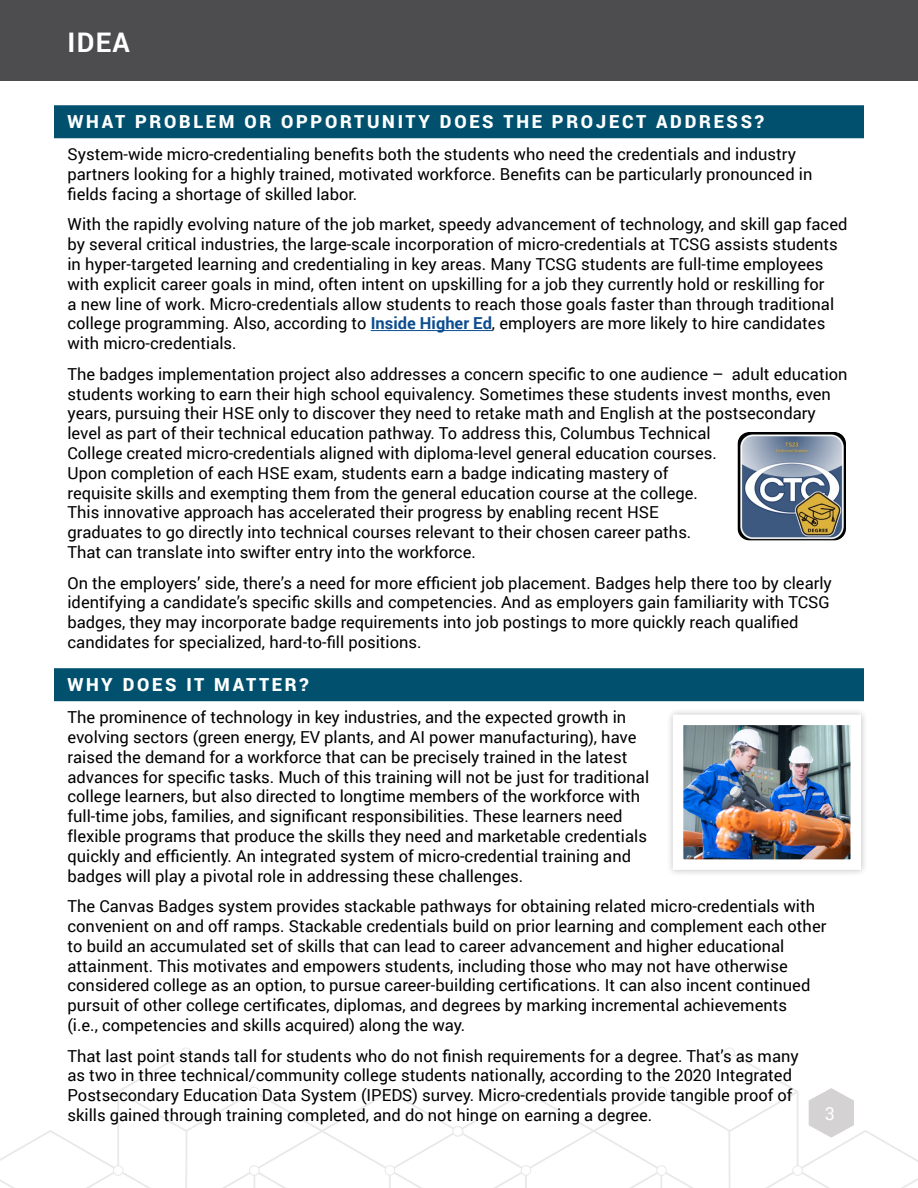
<style>
.page{position:relative;width:918px;height:1188px;background:#fff}
.page>*{position:absolute;margin:0;border:0;box-sizing:border-box;transform-origin:0 0}
.t1{font:700 27px "Roboto";color:#fff}
.t2{font:900 18px "Roboto";letter-spacing:.15em;color:#fff}
.t3{font:18px "Roboto";color:#fff}
.t4{font:16.5px/19.8px "Roboto";color:#000}
.s1{font-weight:700;color:#0c4d90}
</style>
<div class="page">
<svg style="left:463px;top:1047px;width:455px;height:141px"></svg>
<svg style="left:0;top:1047px;width:463px;height:141px"></svg>
<svg style="left:807px;top:1086px;width:48px;height:53px"></svg>
<div style="left:0;top:0;width:918px;height:81px;background:#4d4d4f"></div>
<div style="left:54px;top:105px;width:810px;height:33px;background:#01506e"></div>
<hr style="left:371px;top:330px;width:121px;height:1px;background:#0c4d90">
<div style="left:54px;top:668px;width:810px;height:33px;background:#01506e"></div>
<img style="left:738px;top:432px;width:108px;height:108px">
<div style="left:666px;top:707px;width:202px;height:170px;background:#000;opacity:.25"></div>
<img style="left:684px;top:726px;width:166px;height:133px">
<h1 class="t1" style="left:68px;top:23px;width:64px">IDEA</h1>
<p class="t2" style="left:68px;top:109px;width:698px">WHAT PROBLEM OR OPPORTUNITY DOES THE PROJECT ADDRESS?</p>
<p class="t4" style="left:68px;top:144px;width:746px">System-wide micro-credentialing benefits both the students who need the credentials and industry partners looking for a highly trained, motivated workforce. Benefits can be particularly pronounced in fields facing a shortage of skilled labor.</p>
<p class="t4" style="left:68px;top:214px;width:781px">With the rapidly evolving nature of the job market, speedy advancement of technology, and skill gap faced by several critical industries, the large-scale incorporation of micro-credentials at TCSG assists students in hyper-targeted learning and credentialing in key areas. Many TCSG students are full-time employees with explicit career goals in mind, often intent on upskilling for a job they currently hold or reskilling for<br>a new line of work. Micro-credentials allow students to reach those goals faster than through traditional college programming. Also, according to <span class="s1">Inside Higher Ed</span>, employers are more likely to hire candidates with micro-credentials.</p>
<p class="t4" style="left:68px;top:363px;width:782px">The badges implementation project also addresses a concern specific to one audience – adult education students working to earn their high school equivalency. Sometimes these students invest months, even years, pursuing their HSE only to discover they need to retake math and English at the postsecondary level as part of their technical education pathway. To address this, Columbus Technical<br>College created micro-credentials aligned with diploma-level general education courses.<br>Upon completion of each HSE exam, students earn a badge indicating mastery of<br>requisite skills and exempting them from the general education course at the college.<br>This innovative approach has accelerated their progress by enabling recent HSE<br>graduates to go directly into technical courses relevant to their chosen career paths.<br>That can translate into swifter entry into the workforce.</p>
<p class="t4" style="left:68px;top:572px;width:766px">On the employers’ side, there’s a need for more efficient job placement. Badges help there too by clearly identifying a candidate’s specific skills and competencies. And as employers gain familiarity with TCSG badges, they may incorporate badge requirements into job postings to more quickly reach qualified candidates for specialized, hard-to-fill positions.</p>
<p class="t2" style="left:68px;top:672px;width:243px">WHY DOES IT MATTER?</p>
<p class="t4" style="left:68px;top:707px;width:583px">The prominence of technology in key industries, and the expected growth in evolving sectors (green energy, EV plants, and AI power manufacturing), have raised the demand for a workforce that can be precisely trained in the latest advances for specific tasks. Much of this training will not be just for traditional college learners, but also directed to longtime members of the workforce with full-time jobs, families, and significant responsibilities. These learners need flexible programs that produce the skills they need and marketable credentials quickly and efficiently. An integrated system of micro-credential training and badges will play a pivotal role in addressing these challenges.</p>
<p class="t4" style="left:68px;top:896px;width:760px">The Canvas Badges system provides stackable pathways for obtaining related micro-credentials with convenient on and off ramps. Stackable credentials build on prior learning and complement each other to build an accumulated set of skills that can lead to career advancement and higher educational attainment. This motivates and empowers students, including those who may not have otherwise considered college as an option, to pursue career-building certifications. It can also incent continued pursuit of other college certificates, diplomas, and degrees by marking incremental achievements<br>(i.e., competencies and skills acquired) along the way.</p>
<p class="t4" style="left:68px;top:1045px;width:733px">That last point stands tall for students who do not finish requirements for a degree. That’s as many as two in three technical/community college students nationally, according to the 2020 Integrated Postsecondary Education Data System (IPEDS) survey. Micro-credentials provide tangible proof of skills gained through training completed, and do not hinge on earning a degree.</p>
<p class="t3" style="left:825px;top:1101px;width:12px">3</p>
</div>
